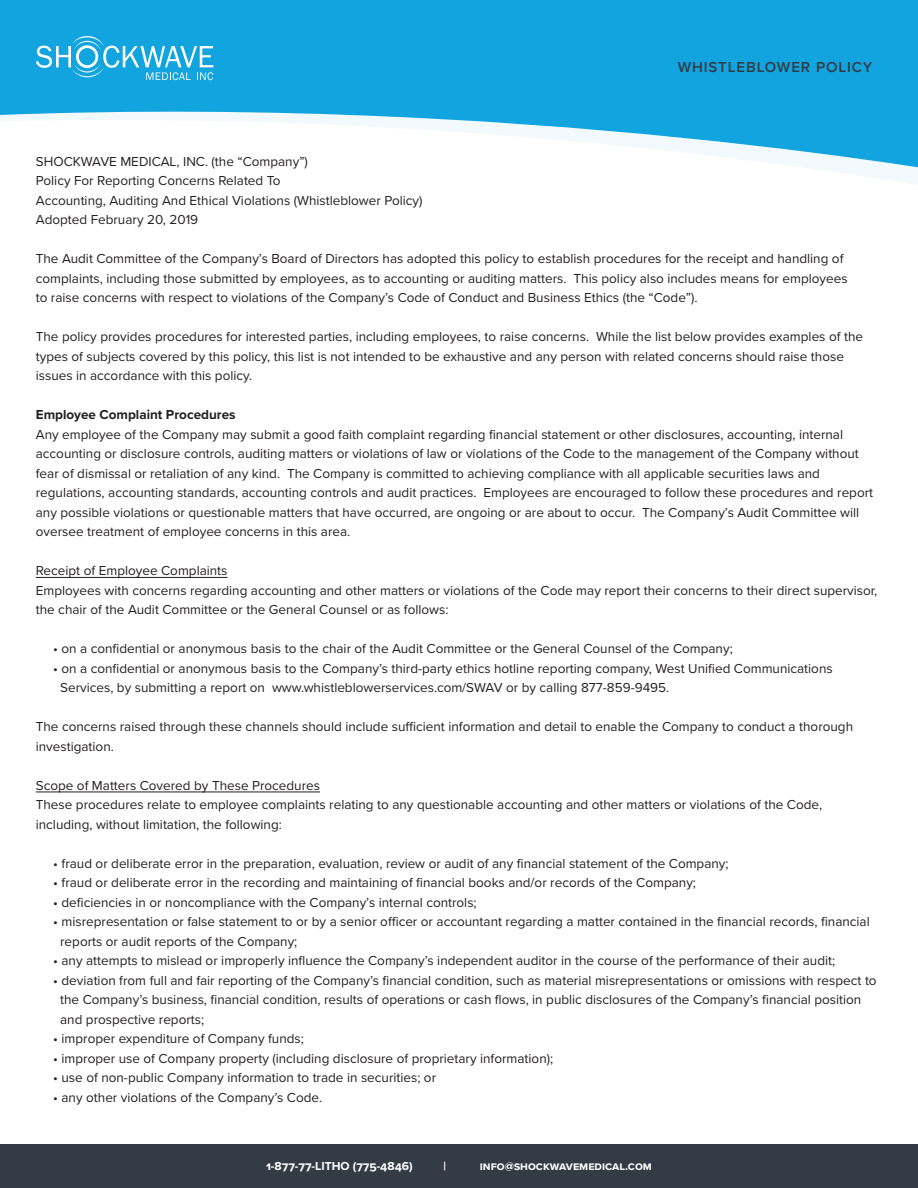
<style>
.page{position:relative;width:918px;height:1188px;background:#fff}
.page>*{position:absolute;margin:0;border:0;box-sizing:border-box;transform-origin:0 0}
.t1{font:600 15px "Proxima Nova";letter-spacing:.06em;color:#333b45}
.t2{font:13.5px/19.5px "Proxima Nova";color:#231f20}
.t3{font:700 13.5px "Proxima Nova";color:#231f20}
.t4{font:700 12px "Proxima Nova S";color:#fff}
</style>
<div class="page">
<hr style="left:36px;top:577px;width:192px;height:1px;background:#231f20">
<hr style="left:36px;top:792px;width:284px;height:1px;background:#231f20">
<svg style="left:0;top:0;width:918px;height:180px;fill:#11a4de"></svg>
<svg style="left:36px;top:36px;width:177px;height:44px;background:#3eb5e4"></svg>
<div style="left:0;top:1145px;width:918px;height:43px;background:#333b45"></div>
<p class="t1" style="left:678px;top:56px;width:196px">WHISTLEBLOWER POLICY</p>
<p class="t2" style="left:36px;top:151px;width:274px">SHOCKWAVE MEDICAL, INC. (the “Company”)</p>
<p class="t2" style="left:36px;top:170px;width:246px">Policy For Reporting Concerns Related To</p>
<p class="t2" style="left:36px;top:190px;width:388px">Accounting, Auditing And Ethical Violations (Whistleblower Policy)</p>
<p class="t2" style="left:36px;top:209px;width:164px">Adopted February 20, 2019</p>
<p class="t2" style="left:36px;top:248px;width:809px">The Audit Committee of the Company’s Board of Directors has adopted this policy to establish procedures for the receipt and handling of</p>
<p class="t2" style="left:36px;top:268px;width:813px">complaints, including those submitted by employees, as to accounting or auditing matters. This policy also includes means for employees</p>
<p class="t2" style="left:36px;top:287px;width:663px">to raise concerns with respect to violations of the Company’s Code of Conduct and Business Ethics (the “Code”).</p>
<p class="t2" style="left:36px;top:326px;width:829px">The policy provides procedures for interested parties, including employees, to raise concerns. While the list below provides examples of the types of subjects covered by this policy, this list is not intended to be exhaustive and any person with related concerns should raise those issues in accordance with this policy.</p>
<p class="t3" style="left:36px;top:405px;width:201px">Employee Complaint Procedures</p>
<p class="t2" style="left:36px;top:424px;width:809px">Any employee of the Company may submit a good faith complaint regarding financial statement or other disclosures, accounting, internal</p>
<p class="t2" style="left:36px;top:443px;width:825px">accounting or disclosure controls, auditing matters or violations of law or violations of the Code to the management of the Company without fear of dismissal or retaliation of any kind. The Company is committed to achieving compliance with all applicable securities laws and</p>
<p class="t2" style="left:36px;top:482px;width:839px">regulations, accounting standards, accounting controls and audit practices. Employees are encouraged to follow these procedures and report any possible violations or questionable matters that have occurred, are ongoing or are about to occur. The Company’s Audit Committee will oversee treatment of employee concerns in this area.</p>
<p class="t2" style="left:36px;top:560px;width:193px">Receipt of Employee Complaints</p>
<p class="t2" style="left:36px;top:580px;width:843px">Employees with concerns regarding accounting and other matters or violations of the Code may report their concerns to their direct supervisor, the chair of the Audit Committee or the General Counsel or as follows:</p>
<p class="t2" style="left:53px;top:638px;width:681px">• on a confidential or anonymous basis to the chair of the Audit Committee or the General Counsel of the Company;</p>
<p class="t2" style="left:53px;top:658px;width:781px">• on a confidential or anonymous basis to the Company’s third-party ethics hotline reporting company, West Unified Communications</p>
<p class="t2" style="left:60px;top:677px;width:611px">Services, by submitting a report on www.whistleblowerservices.com/SWAV or by calling 877-859-9495.</p>
<p class="t2" style="left:36px;top:716px;width:819px">The concerns raised through these channels should include sufficient information and detail to enable the Company to conduct a thorough investigation.</p>
<p class="t2" style="left:36px;top:775px;width:286px">Scope of Matters Covered by These Procedures</p>
<p class="t2" style="left:36px;top:794px;width:788px">These procedures relate to employee complaints relating to any questionable accounting and other matters or violations of the Code,</p>
<p class="t2" style="left:36px;top:814px;width:248px">including, without limitation, the following:</p>
<p class="t2" style="left:53px;top:853px;width:677px">• fraud or deliberate error in the preparation, evaluation, review or audit of any financial statement of the Company;</p>
<p class="t2" style="left:53px;top:872px;width:644px">• fraud or deliberate error in the recording and maintaining of financial books and/or records of the Company;</p>
<p class="t2" style="left:53px;top:892px;width:425px">• deficiencies in or noncompliance with the Company’s internal controls;</p>
<p class="t2" style="left:53px;top:911px;width:818px">• misrepresentation or false statement to or by a senior officer or accountant regarding a matter contained in the financial records, financial</p>
<p class="t2" style="left:60px;top:931px;width:239px">reports or audit reports of the Company;</p>
<p class="t2" style="left:53px;top:950px;width:784px">• any attempts to mislead or improperly influence the Company’s independent auditor in the course of the performance of their audit;</p>
<p class="t2" style="left:53px;top:970px;width:825px">• deviation from full and fair reporting of the Company’s financial condition, such as material misrepresentations or omissions with respect to</p>
<p class="t2" style="left:60px;top:989px;width:803px">the Company’s business, financial condition, results of operations or cash flows, in public disclosures of the Company’s financial position</p>
<p class="t2" style="left:60px;top:1009px;width:146px">and prospective reports;</p>
<p class="t2" style="left:53px;top:1028px;width:252px">• improper expenditure of Company funds;</p>
<p class="t2" style="left:53px;top:1048px;width:502px">• improper use of Company property (including disclosure of proprietary information);</p>
<p class="t2" style="left:53px;top:1067px;width:384px">• use of non-public Company information to trade in securities; or</p>
<p class="t2" style="left:53px;top:1087px;width:270px">• any other violations of the Company’s Code.</p>
<p class="t4" style="left:266px;top:1158px;width:148px">1-877-77-LITHO (775-4846)</p>
<p class="t4" style="left:444px;top:1158px;width:4px">|</p>
<p class="t4" style="left:480px;top:1158px;width:174px">info@shockwavemedical.com</p>
</div>
